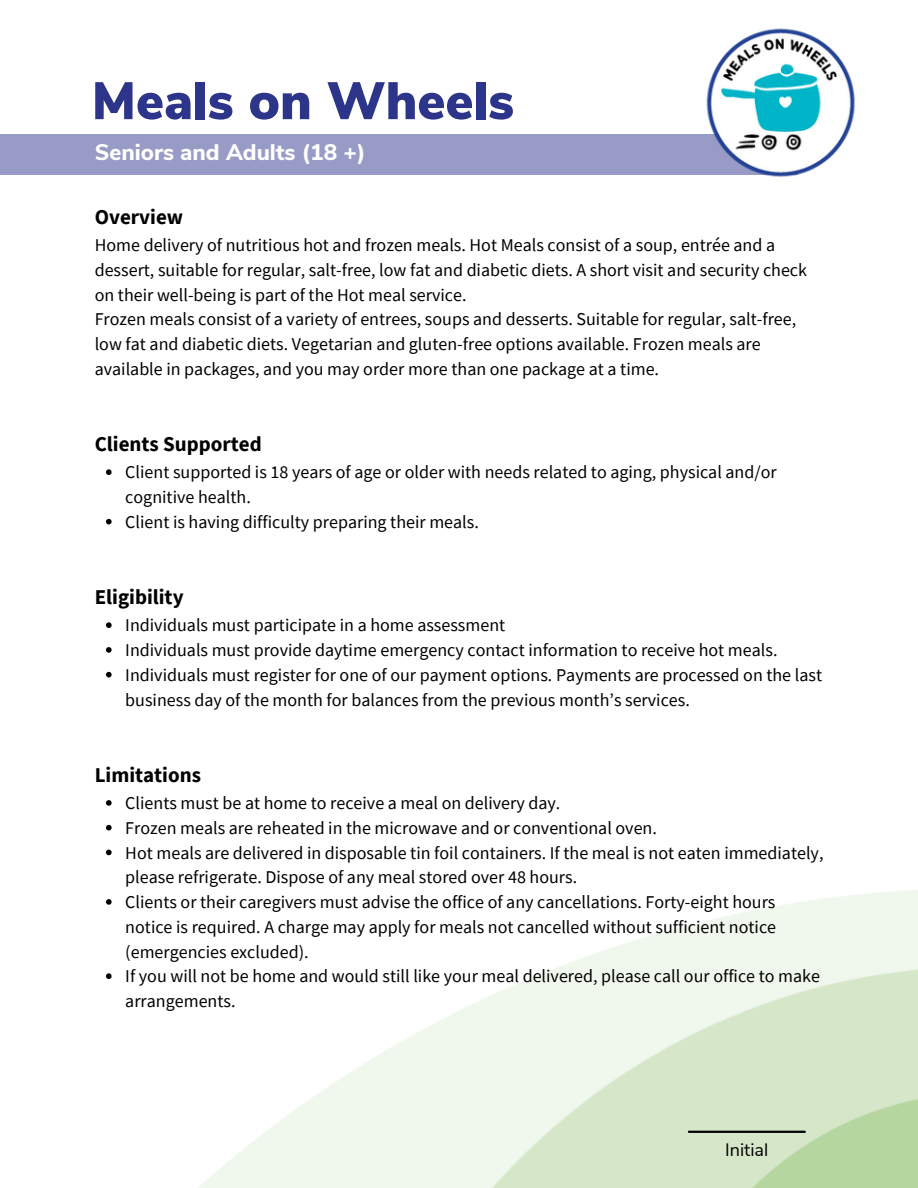
<style>
.page{position:relative;width:918px;height:1188px;background:#fff}
.page>*{position:absolute;margin:0;border:0;box-sizing:border-box;transform-origin:0 0}
.t1{font:900 52.5px "Nunito Sans";color:#2d358a}
.t2{font:800 22.5px "Nunito Sans";color:#fff}
.t3{font:700 21px "Source Sans Pro";color:#000}
.t4{font:18px/24.8px "Source Sans Pro";color:#000}
.t5{font:18px "Nunito Sans";color:#000}
</style>
<div class="page">
<img style="left:198px;top:890px;width:720px;height:298px">
<svg style="left:106px;top:469px;width:6px;height:6px"></svg>
<svg style="left:106px;top:519px;width:6px;height:5px"></svg>
<svg style="left:106px;top:622px;width:6px;height:6px"></svg>
<svg style="left:106px;top:647px;width:6px;height:6px"></svg>
<svg style="left:106px;top:672px;width:6px;height:5px"></svg>
<svg style="left:106px;top:800px;width:6px;height:6px"></svg>
<svg style="left:106px;top:825px;width:6px;height:5px"></svg>
<svg style="left:106px;top:850px;width:6px;height:5px"></svg>
<svg style="left:106px;top:899px;width:6px;height:6px"></svg>
<svg style="left:106px;top:973px;width:6px;height:6px"></svg>
<div style="left:0;top:134px;width:798px;height:40px;background:#979bc5"></div>
<img style="left:695px;top:28px;width:160px;height:149px">
<hr style="left:689px;top:1131px;width:116px;height:2px;background:#000">
<h1 class="t1" style="left:92px;top:66px;width:424px">Meals on Wheels</h1>
<p class="t2" style="left:95px;top:137px;width:272px">Seniors and Adults (18 +)</p>
<p class="t3" style="left:95px;top:203px;width:90px">Overview</p>
<p class="t4" style="left:95px;top:232px;width:714px">Home delivery of nutritious hot and frozen meals. Hot Meals consist of a soup, entrée and a dessert, suitable for regular, salt-free, low fat and diabetic diets. A short visit and security check on their well-being is part of the Hot meal service.<br>Frozen meals consist of a variety of entrees, soups and desserts. Suitable for regular, salt-free, low fat and diabetic diets. Vegetarian and gluten-free options available. Frozen meals are available in packages, and you may order more than one package at a time.</p>
<p class="t3" style="left:95px;top:431px;width:169px">Clients Supported</p>
<p class="t4" style="left:125px;top:460px;width:653px">Client supported is 18 years of age or older with needs related to aging, physical and/or cognitive health.<br>Client is having difficulty preparing their meals.</p>
<p class="t3" style="left:95px;top:584px;width:90px">Eligibility</p>
<p class="t4" style="left:125px;top:613px;width:698px">Individuals must participate in a home assessment<br>Individuals must provide daytime emergency contact information to receive hot meals.<br>Individuals must register for one of our payment options. Payments are processed on the last business day of the month for balances from the previous month’s services.</p>
<p class="t3" style="left:95px;top:761px;width:108px">Limitations</p>
<p class="t4" style="left:125px;top:790px;width:700px">Clients must be at home to receive a meal on delivery day.<br>Frozen meals are reheated in the microwave and or conventional oven.<br>Hot meals are delivered in disposable tin foil containers. If the meal is not eaten immediately, please refrigerate. Dispose of any meal stored over 48 hours.<br>Clients or their caregivers must advise the office of any cancellations. Forty-eight hours notice is required. A charge may apply for meals not cancelled without sufficient notice (emergencies excluded).<br>If you will not be home and would still like your meal delivered, please call our office to make arrangements.</p>
<p class="t5" style="left:725px;top:1138px;width:45px">Initial</p>
</div>
